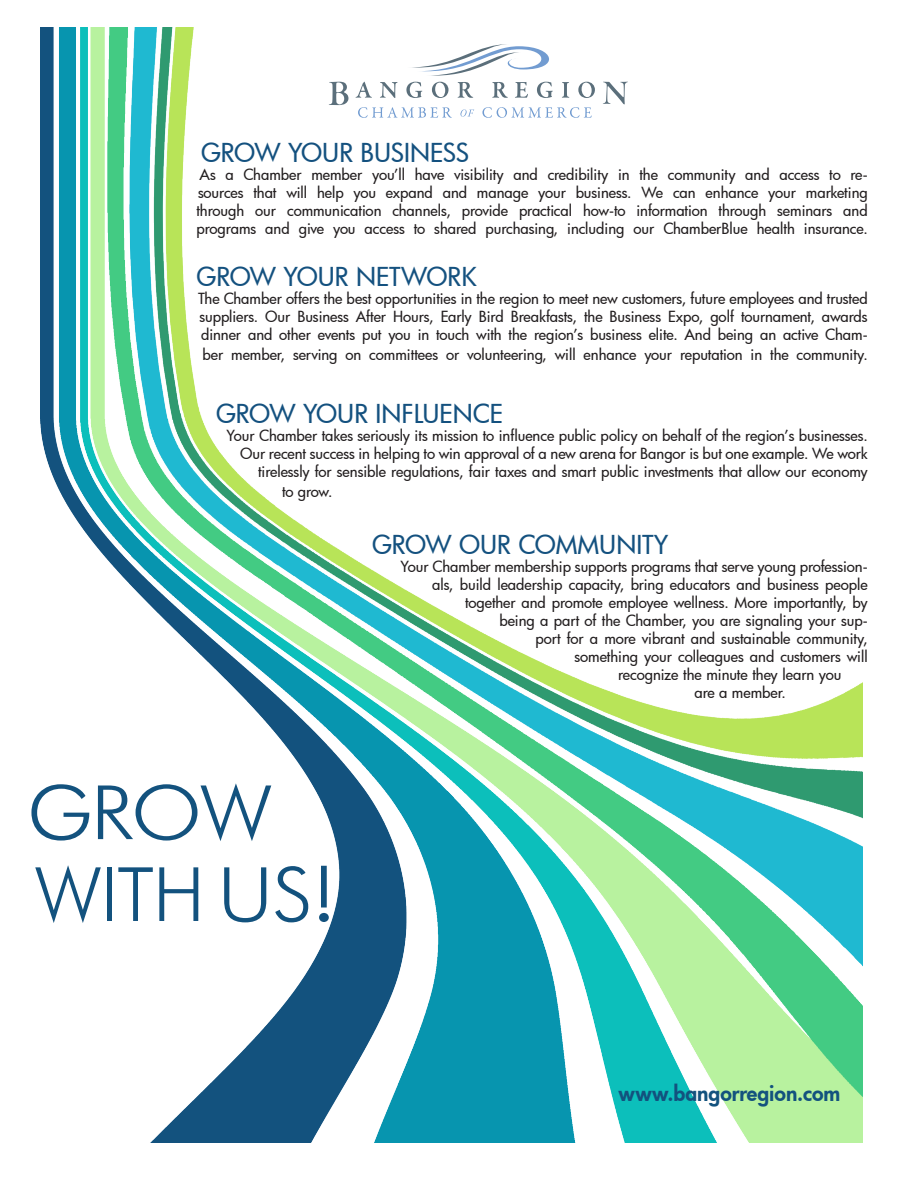
<style>
.page{position:relative;width:918px;height:1188px;background:#fff}
.page>*{position:absolute;margin:0;border:0;box-sizing:border-box;transform-origin:0 0}
.t1{font:300 75px "Futura BT";letter-spacing:-.02em;color:#13527e}
.t2{font:300 75px "Futura BT";letter-spacing:-.02em;color:#13527e;scale:1.08 1}
.t3{font:500 25.5px "Futura";color:#14517f}
.t4{font:800 21px "Futura";color:#13527e}
.t5{font:500 15px/18px "Futura";letter-spacing:-.005em;color:#231f20;text-align:justify}
.s1{font-family:"Century Gothic";font-weight:400}
</style>
<div class="page">
<img style="left:41px;top:27px;width:822px;height:1116px">
<svg style="left:329px;top:82px;width:19px;height:23px"></svg>
<svg style="left:356px;top:82px;width:16px;height:16px"></svg>
<svg style="left:380px;top:82px;width:18px;height:16px"></svg>
<svg style="left:406px;top:82px;width:16px;height:16px"></svg>
<svg style="left:432px;top:82px;width:17px;height:16px"></svg>
<svg style="left:458px;top:82px;width:15px;height:16px"></svg>
<svg style="left:492px;top:82px;width:16px;height:16px"></svg>
<svg style="left:515px;top:82px;width:13px;height:16px"></svg>
<svg style="left:537px;top:82px;width:16px;height:16px"></svg>
<svg style="left:562px;top:82px;width:7px;height:16px"></svg>
<svg style="left:578px;top:82px;width:17px;height:16px"></svg>
<svg style="left:603px;top:82px;width:25px;height:22px"></svg>
<svg style="left:358px;top:107px;width:94px;height:11px"></svg>
<svg style="left:460px;top:109px;width:14px;height:8px"></svg>
<svg style="left:482px;top:107px;width:110px;height:11px"></svg>
<svg style="left:407px;top:44px;width:154px;height:32px"></svg>
<p class="t3" style="left:201px;top:135px;width:270px">GROW YOUR BUSINESS</p>
<p class="t5" style="left:196px;top:165px;width:673px">As a Chamber member you’ll have visibility and credibility in the community and access to re&shy;sources that will help you expand and manage your business. We can enhance your marketing through our communication channels, provide practical how-to information through seminars and programs and give you access to shared purchasing, including our ChamberBlue health insurance.</p>
<p class="t3" style="left:196px;top:259px;width:282px">GROW YOUR NETWORK</p>
<p class="t5" style="left:198px;top:289px;width:671px">The Chamber offers the best opportunities in the region to meet new customers, future employees and trusted suppliers. Our Business After Hours, Early Bird Breakfasts, the Business Expo, golf tournament, awards dinner and other events put you in touch with the region’s business elite. And being an active Cham-</p>
<p class="t5" style="left:202px;top:345px;width:667px">ber member, serving on committees or volunteering, will enhance your reputation in the community.</p>
<p class="t3" style="left:216px;top:396px;width:289px">GROW YOUR INFLUENCE</p>
<p class="t5" style="left:226px;top:426px;width:643px;text-align:right">Your Chamber takes seriously its mission to influence public policy on behalf of the region’s businesses.<br>Our recent success in helping to win approval of a new arena for Bangor is but one example. We work tirelessly for sensible regulations, fair taxes and smart public investments that allow our economy</p>
<p class="t5" style="left:282px;top:482px;width:52px">to grow.</p>
<p class="t3" style="left:372px;top:527px;width:298px">GROW OUR COMMUNITY</p>
<p class="t5" style="left:400px;top:557px;width:469px">Your Chamber membership supports programs that serve young profession-</p>
<p class="t5" style="left:432px;top:575px;width:437px">als, build leadership capacity, bring educators and business people</p>
<p class="t5" style="left:465px;top:593px;width:404px">together and promote employee wellness. More importantly, by</p>
<p class="t5" style="left:500px;top:611px;width:370px">being a part of the Chamber, you are signaling your sup-</p>
<p class="t5" style="left:536px;top:629px;width:334px">port for a more vibrant and sustainable community,</p>
<p class="t5" style="left:574px;top:647px;width:295px">something your colleagues and customers will</p>
<p class="t5" style="left:618px;top:665px;width:225px">recognize the minute they learn you</p>
<p class="t5" style="left:694px;top:683px;width:93px">are a member.</p>
<p class="t2" style="left:27px;top:767px;width:229px">GROW</p>
<p class="t1" style="left:34px;top:849px;width:303px">WITH US<span class="s1">!</span></p>
<p class="t4" style="left:619px;top:1079px;width:223px">www.bangorregion.com</p>
</div>
